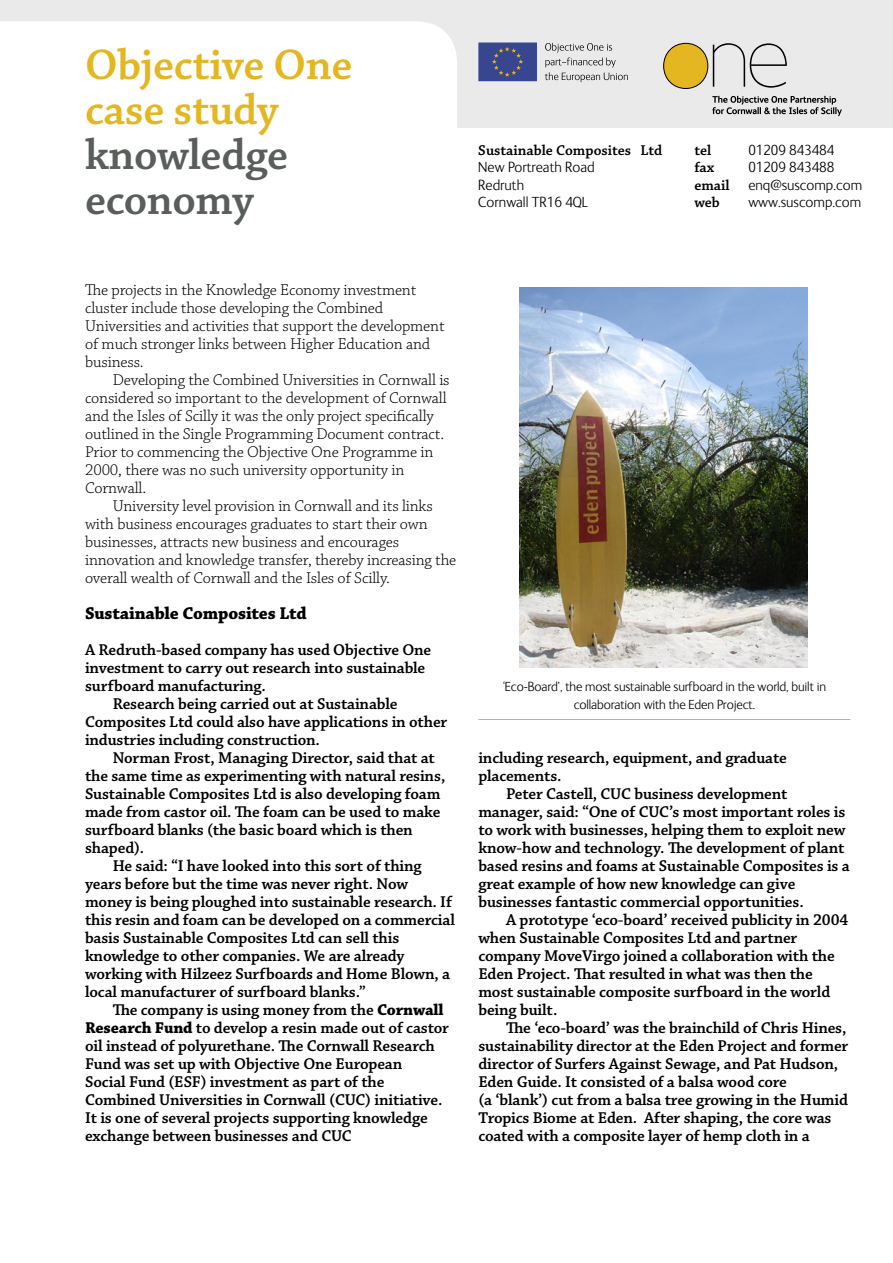
<style>
.page{position:relative;width:893px;height:1263px;background:#fff}
.page>*{position:absolute;margin:0;border:0;box-sizing:border-box;transform-origin:0 0}
.t1{font:600 45px "Chaparral Pro";letter-spacing:-.01em;color:#e4b720}
.t2{font:600 45px/45px "Chaparral Pro";letter-spacing:-.01em;color:#5a5e5b}
.Body_copy{font:700 18px "Chaparral Pro";letter-spacing:-.01em;color:#000}
.Body_copy-2{font:600 16.5px/18px "Chaparral Pro";letter-spacing:-.01em;color:#000}
.Lead-in_out_para{font:300 16.5px/18px "Chaparral Pro";letter-spacing:-.01em;color:#000}
.Contact_details{font:300 15px "FS Ingrid";color:#000}
.Contact_details-2{font:600 15px "Chaparral Pro";color:#000}
.t3{font:300 13.5px/18px "FS Ingrid";letter-spacing:-.01em;color:#000;text-align:center}
.s1{font-family:"Chaparral Pro";font-weight:600}
.s2{font-weight:700}
</style>
<div class="page">
<svg style="left:0;top:0;width:893px;height:128px;fill:#eaeaea"></svg>
<div style="left:664px;top:43px;width:44px;height:45px;background:#e4b720;border-radius:50%"></div>
<div style="left:663px;top:43px;width:45px;height:46px;border:1px solid #000;border-radius:50%"></div>
<svg style="left:713px;top:43px;width:74px;height:45px;background:#cecece"></svg>
<svg style="left:712px;top:96px;width:130px;height:20px;background:#adadad"></svg>
<svg style="left:478px;top:43px;width:59px;height:38px;background:#3f4b8a"></svg>
<svg style="left:545px;top:43px;width:83px;height:39px;background:#cfcfcf"></svg>
<img style="left:520px;top:287px;width:287px;height:381px">
<hr style="left:478px;top:719px;width:372px;height:1px;background:#e4b720">
<p class="t1" style="left:85px;top:39px;width:269px">Objective One</p>
<p class="t1" style="left:85px;top:84px;width:195px">case study</p>
<p class="t2" style="left:85px;top:133px;width:205px">knowledge economy</p>
<p class="Contact_details-2" style="left:478px;top:142px;width:185px">Sustainable Composites Ltd</p>
<p class="Contact_details-2" style="left:694px;top:142px;width:18px">tel</p>
<p class="Contact_details" style="left:748px;top:143px;width:87px">01209 843484</p>
<p class="Contact_details" style="left:478px;top:160px;width:118px">New Portreath Road</p>
<p class="Contact_details-2" style="left:694px;top:159px;width:22px">fax</p>
<p class="Contact_details" style="left:748px;top:160px;width:87px">01209 843488</p>
<p class="Contact_details" style="left:478px;top:177px;width:47px">Redruth</p>
<p class="Contact_details" style="left:694px;top:177px;width:169px"><span class="s1">email</span> enq@suscomp.com</p>
<p class="Contact_details" style="left:478px;top:194px;width:111px">Cornwall TR16 4QL</p>
<p class="Contact_details-2" style="left:694px;top:194px;width:27px">web</p>
<p class="Contact_details" style="left:748px;top:194px;width:114px">www.suscomp.com</p>
<p class="Lead-in_out_para" style="left:85px;top:281px;width:361px">The projects in the Knowledge Economy investment cluster include those developing the Combined Universities and activities that support the development of much stronger links between Higher Education and business.</p>
<p class="Lead-in_out_para" style="left:85px;top:371px;width:366px;text-indent:28px">Developing the Combined Universities in Cornwall is considered so important to the development of Cornwall and the Isles of Scilly it was the only project specifically outlined in the Single Programming Document contract.<br>Prior to commencing the Objective One Programme in 2000, there was no such university opportunity in Cornwall.</p>
<p class="Lead-in_out_para" style="left:85px;top:497px;width:373px;text-indent:28px">University level provision in Cornwall and its links with business encourages graduates to start their own businesses, attracts new business and encourages innovation and knowledge transfer, thereby increasing the overall wealth of Cornwall and the Isles of Scilly.</p>
<p class="Body_copy" style="left:85px;top:602px;width:223px">Sustainable Composites Ltd</p>
<p class="Body_copy-2" style="left:85px;top:641px;width:348px">A Redruth-based company has used Objective One investment to carry out research into sustainable surfboard manufacturing.</p>
<p class="Body_copy-2" style="left:85px;top:695px;width:364px;text-indent:28px">Research being carried out at Sustainable<br>Composites Ltd could also have applications in other industries including construction.</p>
<p class="Body_copy-2" style="left:85px;top:749px;width:362px;text-indent:28px">Norman Frost, Managing Director, said that at the same time as experimenting with natural resins, Sustainable Composites Ltd is also developing foam made from castor oil. The foam can be used to make surfboard blanks (the basic board which is then shaped).</p>
<p class="Body_copy-2" style="left:85px;top:857px;width:371px;text-indent:28px">He said: “I have looked into this sort of thing years before but the time was never right. Now money is being ploughed into sustainable research. If this resin and foam can be developed on a commercial basis Sustainable Composites Ltd can sell this knowledge to other companies. We are already working with Hilzeez Surfboards and Home Blown, a local manufacturer of surfboard blanks.”</p>
<p class="Body_copy-2" style="left:85px;top:1001px;width:365px;text-indent:28px">The company is using money from the <span class="s2">Cornwall Research Fund</span> to develop a resin made out of castor oil instead of polyurethane. The Cornwall Research Fund was set up with Objective One European<br>Social Fund (ESF) investment as part of the Combined Universities in Cornwall (CUC) initiative.<br>It is one of several projects supporting knowledge exchange between businesses and CUC</p>
<p class="t3" style="left:503px;top:677px;width:325px">‘Eco-Board’, the most sustainable surfboard in the world, built in collaboration with the Eden Project.</p>
<p class="Body_copy-2" style="left:478px;top:749px;width:310px">including research, equipment, and graduate placements.</p>
<p class="Body_copy-2" style="left:478px;top:785px;width:373px;text-indent:28px">Peter Castell, CUC business development manager, said: “One of CUC’s most important roles is to work with businesses, helping them to exploit new know-how and technology. The development of plant based resins and foams at Sustainable Composites is a great example of how new knowledge can give businesses fantastic commercial opportunities.</p>
<p class="Body_copy-2" style="left:478px;top:911px;width:371px;text-indent:28px">A prototype ‘eco-board’ received publicity in 2004 when Sustainable Composites Ltd and partner company MoveVirgo joined a collaboration with the Eden Project. That resulted in what was then the most sustainable composite surfboard in the world being built.</p>
<p class="Body_copy-2" style="left:478px;top:1019px;width:371px;text-indent:28px">The ‘eco-board’ was the brainchild of Chris Hines, sustainability director at the Eden Project and former director of Surfers Against Sewage, and Pat Hudson, Eden Guide. It consisted of a balsa wood core<br>(a ‘blank’) cut from a balsa tree growing in the Humid Tropics Biome at Eden. After shaping, the core was coated with a composite layer of hemp cloth in a</p>
</div>
